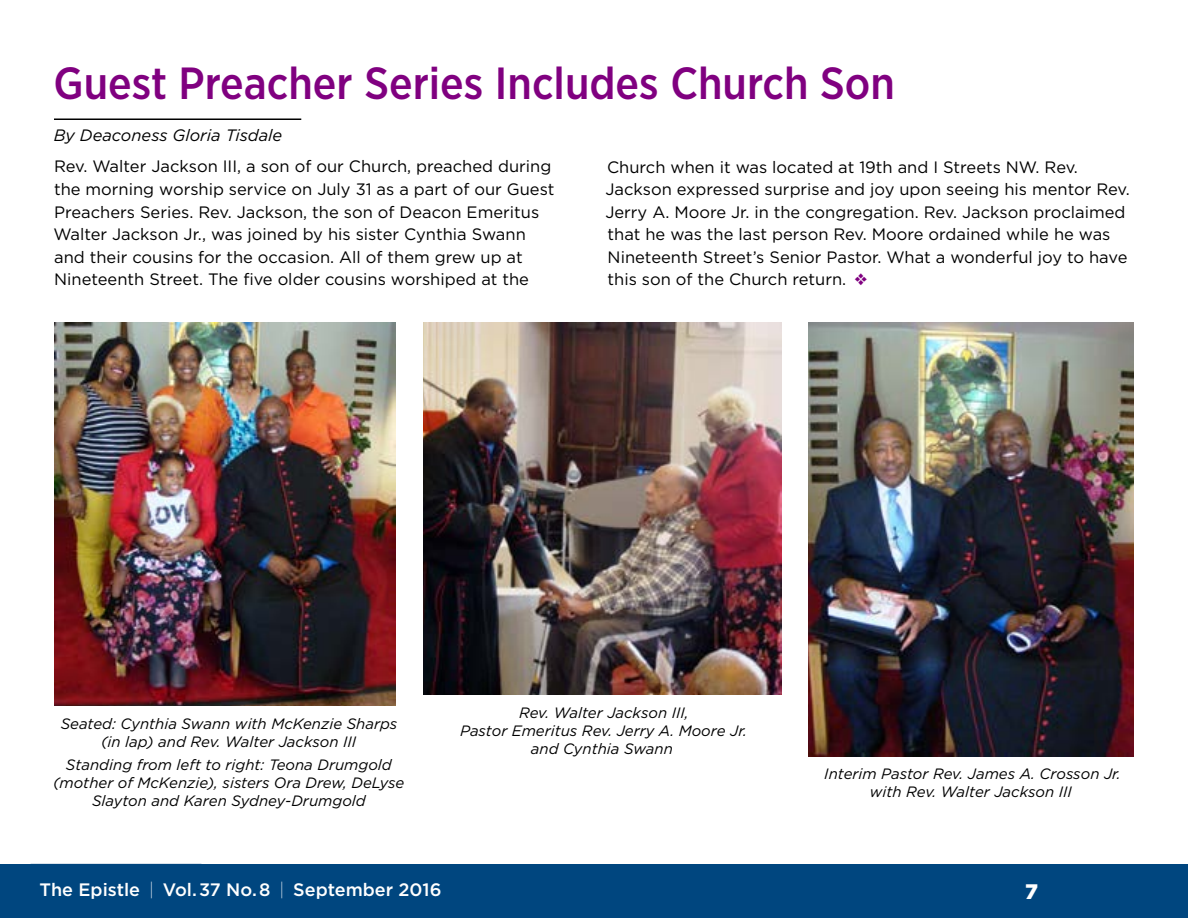
<style>
.page{position:relative;width:1188px;height:918px;background:#fff}
.page>*{position:absolute;margin:0;border:0;box-sizing:border-box;transform-origin:0 0}
.t1{font:500 45px "Gotham Narrow";color:#800080}
.t2{font:900 21px "Gotham";color:#fff}
.t3{font:500 18px "Gotham";color:#fff}
.t4{font:16.5px/22.5px "Gotham";color:#000}
.t5{font:italic 16.5px "Gotham";color:#000}
.t6{font:italic 15px/18px "Gotham";color:#000;text-align:center}
.s1{color:#800080}
.s2{font-weight:200}
</style>
<div class="page">
<div style="left:0;top:864px;width:1188px;height:54px;background:#00467f"></div>
<hr style="left:54px;top:118px;width:247px;height:2px;background:#000">
<img style="left:54px;top:322px;width:342px;height:384px">
<img style="left:423px;top:322px;width:358px;height:373px">
<img style="left:808px;top:322px;width:326px;height:435px">
<h1 class="t1" style="left:54px;top:55px;width:843px">Guest Preacher Series Includes Church Son</h1>
<p class="t5" style="left:54px;top:126px;width:230px">By Deaconess Gloria Tisdale</p>
<p class="t4" style="left:53px;top:155px;width:503px">Rev. Walter Jackson III, a son of our Church, preached during the morning worship service on July 31 as a part of our Guest Preachers Series. Rev. Jackson, the son of Deacon Emeritus Walter Jackson Jr., was joined by his sister Cynthia Swann and their cousins for the occasion. All of them grew up at Nineteenth Street. The five older cousins worshiped at the</p>
<p class="t4" style="left:605px;top:155px;width:526px">Church when it was located at 19th and I Streets NW. Rev.<br>Jackson expressed surprise and joy upon seeing his mentor Rev.<br>Jerry A. Moore Jr. in the congregation. Rev. Jackson proclaimed that he was the last person Rev. Moore ordained while he was Nineteenth Street’s Senior Pastor. What a wonderful joy to have this son of the Church return. <span class="s1">❖</span></p>
<p class="t6" style="left:61px;top:715px;width:338px">Seated: Cynthia Swann with McKenzie Sharps (in lap) and Rev. Walter Jackson III</p>
<p class="t6" style="left:53px;top:755px;width:353px">Standing from left to right: Teona Drumgold (mother of McKenzie), sisters Ora Drew, DeLyse<br>Slayton and Karen Sydney-Drumgold</p>
<p class="t6" style="left:460px;top:704px;width:288px">Rev. Walter Jackson III,<br>Pastor Emeritus Rev. Jerry A. Moore Jr. and Cynthia Swann</p>
<p class="t6" style="left:824px;top:764px;width:298px">Interim Pastor Rev. James A. Crosson Jr. with Rev. Walter Jackson III</p>
<p class="t3" style="left:40px;top:879px;width:403px">The Epistle <span class="s2">|</span> Vol.37 No.8 <span class="s2">|</span> September 2016</p>
<p class="t2" style="left:1025px;top:880px;width:14px">7</p>
</div>
